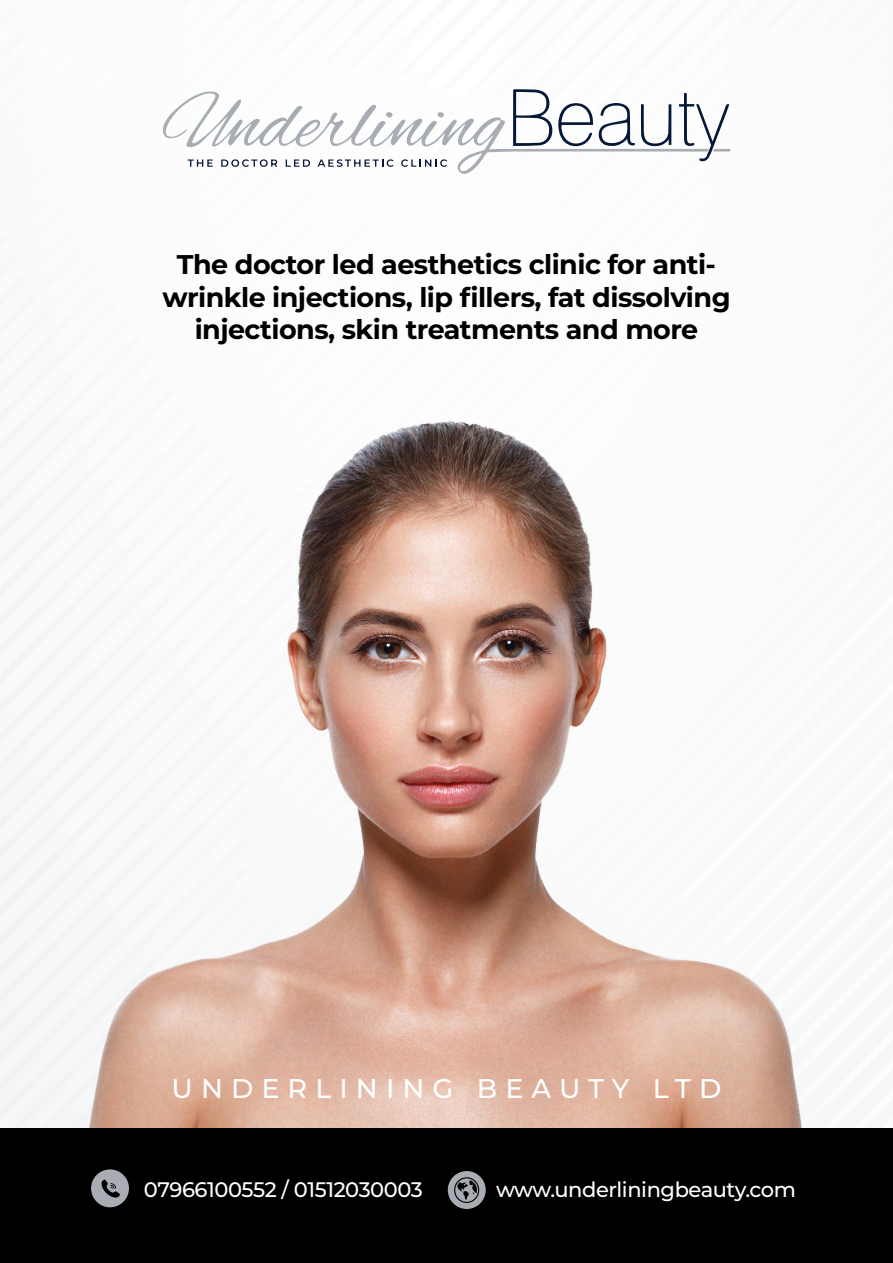
<style>
.page{position:relative;width:893px;height:1263px;background:#fff}
.page>*{position:absolute;margin:0;border:0;box-sizing:border-box;transform-origin:0 0}
.t1{font:700 27px/32.4px "Montserrat";letter-spacing:-.02em;color:#000;text-align:center}
.t2{font:500 27px "Montserrat";letter-spacing:.3em;color:#fff}
.t3{font:500 21px "Montserrat";letter-spacing:-.02em;color:#fff}
</style>
<div class="page">
<div style="left:0;top:872px;width:76px;height:145px;background:#f6f7f8"></div>
<svg style="left:0;top:149px;width:731px;height:665px"></svg>
<img style="left:76px;top:397px;width:731px;height:731px">
<div style="left:0;top:1128px;width:893px;height:135px;background:#000"></div>
<svg style="left:213px;top:91px;width:496px;height:84px"></svg>
<svg style="left:599px;top:102px;width:36px;height:45px"></svg>
<svg style="left:513px;top:89px;width:80px;height:60px"></svg>
<svg style="left:641px;top:104px;width:30px;height:42px"></svg>
<svg style="left:679px;top:93px;width:51px;height:69px"></svg>
<svg style="left:437px;top:112px;width:7px;height:5px"></svg>
<svg style="left:386px;top:112px;width:7px;height:5px"></svg>
<svg style="left:0;top:91px;width:213px;height:113px"></svg>
<svg style="left:221px;top:159px;width:56px;height:8px"></svg>
<svg style="left:286px;top:159px;width:24px;height:8px"></svg>
<svg style="left:317px;top:159px;width:76px;height:8px"></svg>
<svg style="left:401px;top:159px;width:46px;height:8px"></svg>
<div style="left:91px;top:1169px;width:38px;height:38px;background:#a7adb3;border-radius:50%"></div>
<div style="left:448px;top:1171px;width:38px;height:38px;background:#a7adb3;border-radius:50%"></div>
<svg style="left:101px;top:1179px;width:19px;height:19px"></svg>
<svg style="left:454px;top:1177px;width:25px;height:26px"></svg>
<p class="t1" style="left:162px;top:248px;width:570px">The doctor led aesthetics clinic for anti&shy;wrinkle injections, lip fillers, fat dissolving injections, skin treatments and more</p>
<p class="t2" style="left:172px;top:1071px;width:551px">UNDERLINING BEAUTY LTD</p>
<p class="t3" style="left:144px;top:1176px;width:280px">07966100552 / 01512030003</p>
<p class="t3" style="left:496px;top:1176px;width:301px">www.underliningbeauty.com</p>
</div>
